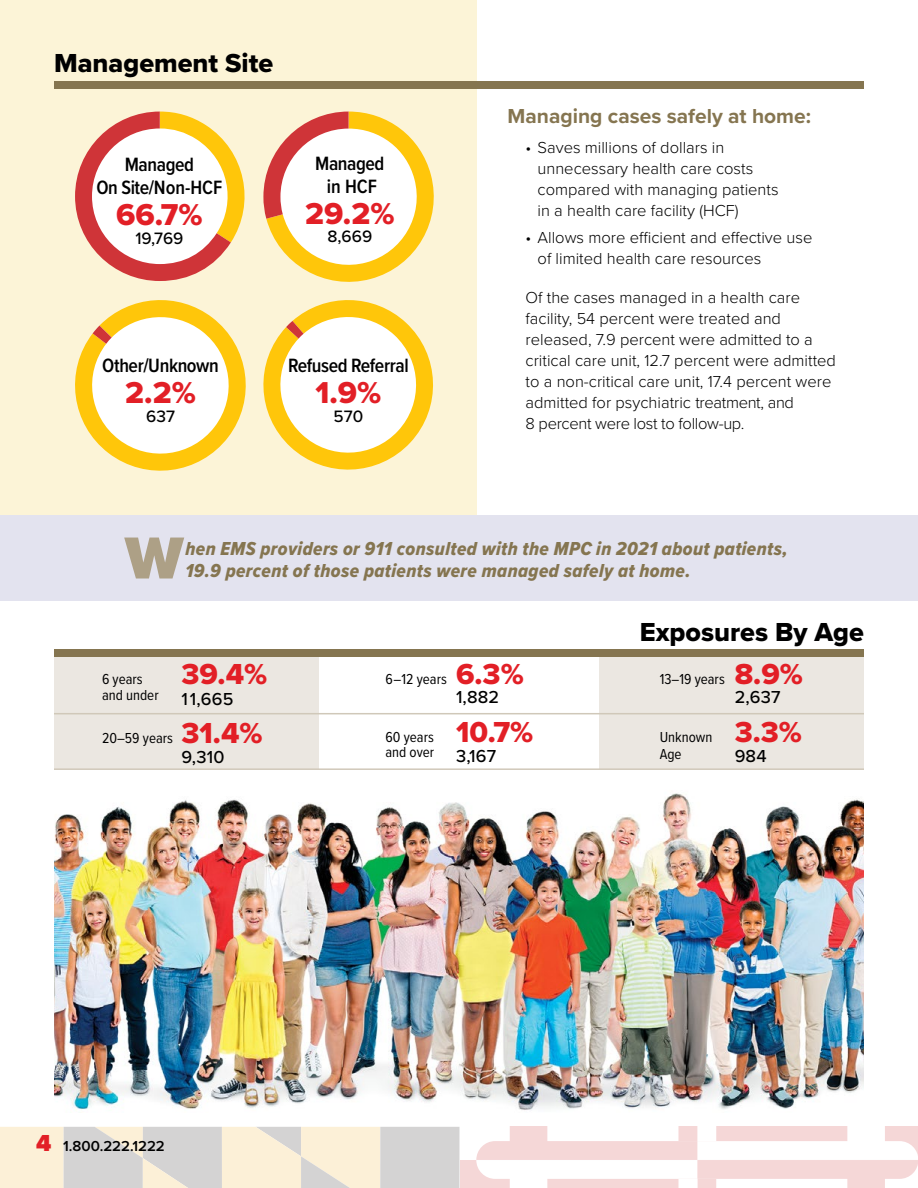
<style>
.page{position:relative;width:918px;height:1188px;background:#fff}
.page>*{position:absolute;margin:0;border:0;box-sizing:border-box;transform-origin:0 0}
.t1{font:900 61.35px "Proxima Nova";color:#ada086}
.t2{font:31.35px "Proxima Nova Extrabld";color:#e21f26}
.t3{font:30px "Proxima Nova Extrabld";color:#e21f26}
.t4{font:27px "Proxima Nova Extrabld";color:#000}
.t5{font:700 21px "Proxima Nova";color:#857550}
.t6{font:600 19.95px/22.8px "Proxima Nova Cond";letter-spacing:-.02em;color:#000;text-align:center}
.t7{font:19.5px/22.5px "Proxima Nova Cond Extrabld It";letter-spacing:.02em;color:#857550}
.t8{font:500 18px "Proxima Nova";letter-spacing:.01em;color:#000}
.t9{font:500 17.1px "Proxima Nova";color:#000}
.t10{font:300 16.5px/21px "Proxima Nova";color:#000}
.t11{font:15px/15px "Proxima Nova Cond";color:#000}
.t12{font:600 15px "Proxima Nova";color:#000}
.s1{font-family:"Proxima Nova Extrabld";font-size:30px;color:#e21f26}
.s2{font-family:"Proxima Nova";font-weight:500;font-size:18px}
.s3{font-weight:900;font-size:24px;color:#e21f26}
</style>
<div class="page">
<div style="left:0;top:1127px;width:64px;height:61px;background:#fcf0d7"></div>
<svg style="left:64px;top:1127px;width:316px;height:61px"></svg>
<div style="left:380px;top:1127px;width:80px;height:61px;background:#d4d3d3"></div>
<div style="left:460px;top:1160px;width:237px;height:28px;background:#f5d7d7"></div>
<svg style="left:476px;top:1127px;width:442px;height:61px"></svg>
<img style="left:54px;top:793px;width:810px;height:317px">
<div style="left:54px;top:657px;width:265px;height:112px;background:#ebe7e1"></div>
<div style="left:599px;top:657px;width:265px;height:112px;background:#ebe7e1"></div>
<hr style="left:54px;top:713px;width:810px;height:1px;background:#d0c8b9">
<hr style="left:54px;top:768px;width:810px;height:2px;background:#d0c8b9">
<div style="left:0;top:0;width:477px;height:529px;background:#fcf4d7"></div>
<div style="left:0;top:515px;width:918px;height:86px;background:#e3e3ef"></div>
<svg style="left:75px;top:112px;width:359px;height:359px"></svg>
<div style="left:54px;top:82px;width:810px;height:7px;background:#857550"></div>
<div style="left:54px;top:649px;width:810px;height:8px;background:#857550"></div>
<h3 class="t4" style="left:54px;top:43px;width:221px">Management Site</h3>
<p class="t6" style="left:96px;top:153px;width:127px">Managed<br>On Site/Non-HCF</p>
<h2 class="t2" style="left:116px;top:192px;width:88px">66.7%</h2>
<p class="t9" style="left:135px;top:225px;width:50px">19,769</p>
<p class="t6" style="left:315px;top:151px;width:71px">Managed in HCF</p>
<h2 class="t2" style="left:305px;top:190px;width:91px">29.2%</h2>
<p class="t9" style="left:327px;top:224px;width:46px">8,669</p>
<p class="t6" style="left:102px;top:354px;width:118px">Other/Unknown</p>
<h2 class="t2" style="left:125px;top:370px;width:72px">2.2%</h2>
<p class="t9" style="left:146px;top:404px;width:30px">637</p>
<p class="t6" style="left:288px;top:354px;width:122px">Refused Referral</p>
<h2 class="t2" style="left:315px;top:370px;width:67px">1.9%</h2>
<p class="t9" style="left:334px;top:404px;width:31px">570</p>
<p class="t5" style="left:508px;top:100px;width:305px">Managing cases safely at home:</p>
<p class="t10" style="left:538px;top:136px;width:243px;text-indent:-12px">• Saves millions of dollars in unnecessary health care costs compared with managing patients in a health care facility (HCF)</p>
<p class="t10" style="left:538px;top:226px;width:276px;text-indent:-12px">• Allows more efficient and effective use of limited health care resources</p>
<p class="t10" style="left:526px;top:286px;width:312px">Of the cases managed in a health care facility, 54 percent were treated and released, 7.9 percent were admitted to a critical care unit, 12.7 percent were admitted to a non-critical care unit, 17.4 percent were admitted for psychiatric treatment, and<br>8 percent were lost to follow-up.</p>
<h1 class="t1" style="left:125px;top:512px;width:60px">W</h1>
<p class="t7" style="left:185px;top:536px;width:604px">hen EMS providers or 911 consulted with the MPC in 2021 about patients,<br>19.9 percent of those patients were managed safely at home.</p>
<p class="t11" style="left:102px;top:671px;width:42px">6 years</p>
<h3 class="t3" style="left:182px;top:652px;width:87px">39.4%</h3>
<p class="t11" style="left:102px;top:687px;width:58px">and under</p>
<p class="t8" style="left:182px;top:686px;width:53px">11,665</p>
<p class="t11" style="left:102px;top:730px;width:162px">20–59 years <span class="s1">31.4%</span></p>
<p class="t8" style="left:182px;top:743px;width:44px">9,310</p>
<p class="t11" style="left:386px;top:671px;width:140px">6–12 years <span class="s1">6.3%</span></p>
<p class="t8" style="left:456px;top:684px;width:45px">1,882</p>
<p class="t11" style="left:386px;top:729px;width:149px">60 years <span class="s1">10.7% </span>and over <span class="s2">3,167</span></p>
<h3 class="t4" style="left:640px;top:612px;width:226px">Exposures By Age</h3>
<p class="t11" style="left:660px;top:671px;width:145px">13–19 years <span class="s1">8.9%</span></p>
<p class="t8" style="left:735px;top:684px;width:47px">2,637</p>
<p class="t11" style="left:660px;top:729px;width:144px;line-height:16.5px">Unknown <span class="s1">3.3%<br></span>Age</p>
<p class="t8" style="left:735px;top:743px;width:33px">984</p>
<p class="t12" style="left:36px;top:1135px;width:130px"><span class="s3">4</span> 1.800.222.1222</p>
</div>
